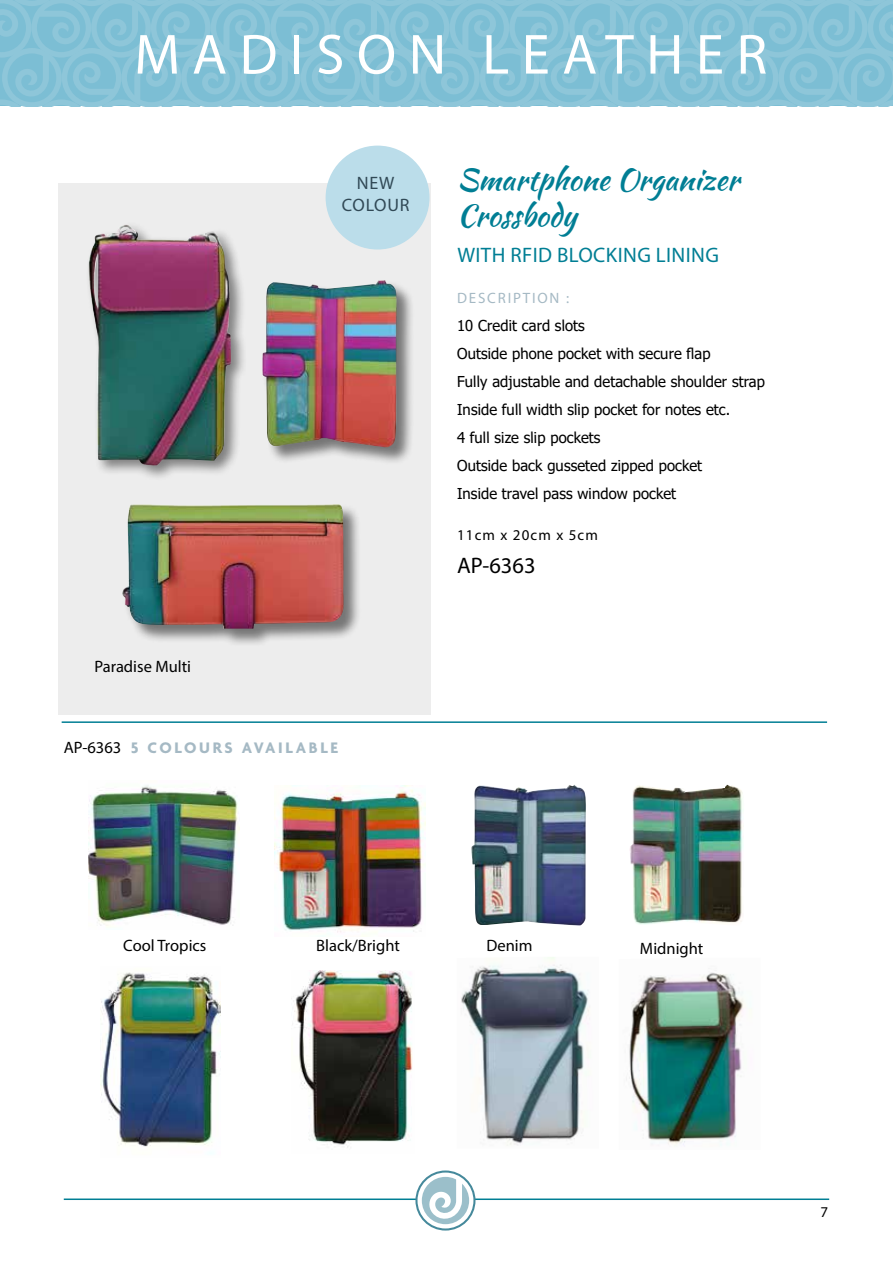
<style>
.page{position:relative;width:893px;height:1263px;background:#fff}
.page>*{position:absolute;margin:0;border:0;box-sizing:border-box;transform-origin:0 0}
.t1{font:57px "Myriad Pro";letter-spacing:.22em;color:#fff}
.t2{font:30px/36px "Kaushan Script";color:#007e94}
.t3{font:22.5px "Myriad Pro";color:#000}
.t4{font:21px "Myriad Pro";letter-spacing:.02em;color:#007e94}
.t5{font:18px/22.5px "Myriad Pro";letter-spacing:.04em;color:#314956;text-align:center}
.t6{font:16.5px "Myriad Pro";color:#000}
.t7{font:700 16.5px "Agenda";letter-spacing:.16em;color:#a5b9c4}
.t8{font:15px/28px "Tahoma";color:#000}
.t9{font:15px "Myriad Pro";letter-spacing:.075em;color:#000}
.t10{font:15px "Myriad Pro";letter-spacing:.12em;color:#a5b9c4}
.s1{font-family:"Myriad Pro";font-weight:400;color:#000}
</style>
<div class="page">
<svg style="left:0;top:0;width:893px;height:106px;background:#85c1d6"></svg>
<hr style="left:64px;top:1198px;width:765px;height:2px;background:#007e94">
<svg style="left:392px;top:1170px;width:101px;height:61px"></svg>
<img style="left:275px;top:786px;width:150px;height:150px">
<img style="left:471px;top:785px;width:115px;height:140px">
<img style="left:292px;top:971px;width:121px;height:177px">
<img style="left:100px;top:972px;width:121px;height:182px">
<img style="left:89px;top:785px;width:150px;height:141px">
<div style="left:58px;top:183px;width:372px;height:531px;background:#ededed"></div>
<hr style="left:62px;top:721px;width:765px;height:2px;background:#007e94">
<div style="left:85px;top:221px;width:162px;height:260px;background:#000;opacity:.46"></div>
<img style="left:87px;top:225px;width:144px;height:240px">
<div style="left:262px;top:281px;width:153px;height:184px;background:#000;opacity:.5"></div>
<img style="left:262px;top:280px;width:135px;height:167px">
<div style="left:123px;top:504px;width:239px;height:143px;background:#000;opacity:.5"></div>
<img style="left:122px;top:504px;width:222px;height:125px">
<img style="left:461px;top:957px;width:129px;height:189px">
<div style="left:326px;top:146px;width:103px;height:104px;background:#bbddea;border-radius:50%"></div>
<img style="left:630px;top:784px;width:113px;height:141px">
<img style="left:626px;top:972px;width:125px;height:174px">
<h1 class="t1" style="left:134px;top:19px;width:634px">MADISON LEATHER</h1>
<p class="t5" style="left:342px;top:171px;width:69px">NEW<br>COLOUR</p>
<p class="t6" style="left:94px;top:656px;width:98px">Paradise Multi</p>
<p class="t7" style="left:64px;top:738px;width:276px"><span class="s1">AP-6363</span> 5 COLOURS AVAILABLE</p>
<h2 class="t2" style="left:457px;top:161px;width:284px">Smartphone Organizer<br>Crossbody</h2>
<h3 class="t4" style="left:457px;top:242px;width:263px">WITH RFID BLOCKING LINING</h3>
<p class="t10" style="left:457px;top:288px;width:114px">DESCRIPTION :</p>
<p class="t8" style="left:457px;top:312px;width:310px">10 Credit card slots<br>Outside phone pocket with secure flap<br>Fully adjustable and detachable shoulder strap Inside full width slip pocket for notes etc.<br>4 full size slip pockets<br>Outside back gusseted zipped pocket<br>Inside travel pass window pocket</p>
<p class="t9" style="left:457px;top:526px;width:142px">11cm x 20cm x 5cm</p>
<h3 class="t3" style="left:457px;top:552px;width:80px">AP-6363</h3>
<p class="t6" style="left:123px;top:935px;width:85px">Cool Tropics</p>
<p class="t6" style="left:316px;top:935px;width:85px">Black/Bright</p>
<p class="t6" style="left:486px;top:935px;width:48px">Denim</p>
<p class="t6" style="left:640px;top:938px;width:65px">Midnight</p>
<p class="t9" style="left:820px;top:1202px;width:9px">7</p>
</div>
